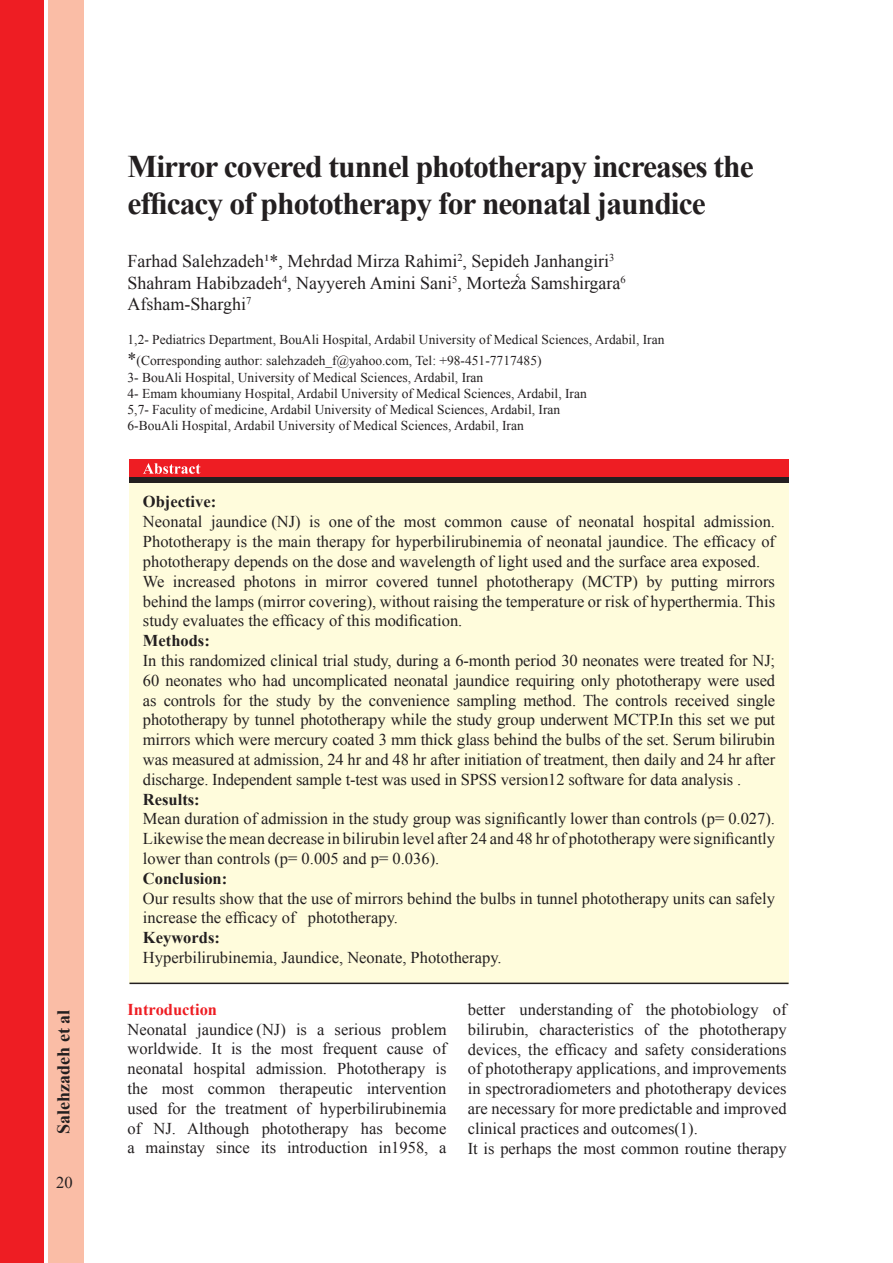
<style>
.page{position:relative;width:893px;height:1263px;background:#fff}
.page>*{position:absolute;margin:0;border:0;box-sizing:border-box;transform-origin:0 0}
.t1{font:700 31.5px/37.8px "Times New Roman";letter-spacing:-.03em;color:#231f20}
.t2{font:18px "Times New Roman";color:#231f20}
.t3{font:700 18px "Times New Roman";color:#231f20}
.t4{font:16.5px/19.8px "Times New Roman";color:#231f20;text-align:justify}
.t5{font:700 16.5px "Times New Roman";color:#231f20}
.t6{font:700 16.5px "Times New Roman";color:#ee1d23}
.t7{font:13.5px "Times New Roman";color:#231f20}
.s1{font-size:18px}
</style>
<div class="page">
<div style="left:37px;top:0;width:47px;height:1263px;background:#fabda6"></div>
<div style="left:0;top:0;width:47px;height:1263px;background:#ee1d23"></div>
<hr style="left:44px;top:0;width:3px;height:1263px;background:#fff">
<div style="left:129px;top:479px;width:660px;height:505px;background:#fffcdc"></div>
<hr style="left:129px;top:982px;width:660px;height:2px;background:#231f20">
<div style="left:129px;top:459px;width:660px;height:24px;background:#ee1d23"></div>
<div style="left:129px;top:478px;width:660px;height:5px;background:#231f20"></div>
<svg style="left:143px;top:463px;width:57px;height:11px"></svg>
<svg style="left:515px;top:274px;width:4px;height:7px"></svg>
<p class="t3" style="left:51px;top:1134px;width:126px;rotate:-90deg">Salehzadeh et al</p>
<p class="t4" style="left:56px;top:1172px;width:18px">20</p>
<p class="t1" style="left:128px;top:146px;width:628px">Mirror covered tunnel phototherapy increases the efficacy of phototherapy for neonatal jaundice</p>
<p class="t2" style="left:128px;top:249px;width:488px">Farhad Salehzadeh¹*, Mehrdad Mirza Rahimi<sup>2</sup>, Sepideh Janhangiri<sup>3</sup></p>
<p class="t2" style="left:128px;top:271px;width:500px">Shahram Habibzadeh<sup>4</sup>, Nayyereh Amini Sani<sup>5</sup>, Morteza Samshirgara<sup>6</sup></p>
<p class="t2" style="left:128px;top:292px;width:125px">Afsham-Sharghi<sup>7</sup></p>
<p class="t7" style="left:128px;top:330px;width:538px">1,2- Pediatrics Department, BouAli Hospital, Ardabil University of Medical Sciences, Ardabil, Iran</p>
<p class="t7" style="left:128px;top:352px;width:416px"><span class="s1">*</span>(Corresponding author: salehzadeh_f@yahoo.com, Tel: +98-451-7717485)</p>
<p class="t7" style="left:128px;top:368px;width:357px">3- BouAli Hospital, University of Medical Sciences, Ardabil, Iran</p>
<p class="t7" style="left:128px;top:384px;width:461px">4- Emam khoumiany Hospital, Ardabil University of Medical Sciences, Ardabil, Iran</p>
<p class="t7" style="left:128px;top:400px;width:434px">5,7- Faculity of medicine, Ardabil University of Medical Sciences, Ardabil, Iran</p>
<p class="t7" style="left:128px;top:417px;width:398px">6-BouAli Hospital, Ardabil University of Medical Sciences, Ardabil, Iran</p>
<p class="t5" style="left:143px;top:491px;width:75px">Objective:</p>
<p class="t4" style="left:143px;top:512px;width:634px">Neonatal jaundice (NJ) is one of the most common cause of neonatal hospital admission.<br>Phototherapy is the main therapy for hyperbilirubinemia of neonatal jaundice. The efficacy of phototherapy depends on the dose and wavelength of light used and the surface area exposed.</p>
<p class="t4" style="left:143px;top:571px;width:634px">We increased photons in mirror covered tunnel phototherapy (MCTP) by putting mirrors behind the lamps (mirror covering), without raising the temperature or risk of hyperthermia. This study evaluates the efficacy of this modification.</p>
<p class="t5" style="left:143px;top:629px;width:68px">Methods:</p>
<p class="t4" style="left:143px;top:650px;width:634px">In this randomized clinical trial study, during a 6-month period 30 neonates were treated for NJ; 60 neonates who had uncomplicated neonatal jaundice requiring only phototherapy were used as controls for the study by the convenience sampling method. The controls received single phototherapy by tunnel phototherapy while the study group underwent MCTP.In this set we put mirrors which were mercury coated 3 mm thick glass behind the bulbs of the set. Serum bilirubin was measured at admission, 24 hr and 48 hr after initiation of treatment, then daily and 24 hr after discharge. Independent sample t-test was used in SPSS version12 software for data analysis .</p>
<p class="t5" style="left:143px;top:788px;width:58px">Results:</p>
<p class="t4" style="left:143px;top:809px;width:634px">Mean duration of admission in the study group was significantly lower than controls (p= 0.027).<br>Likewise the mean decrease in bilirubin level after 24 and 48 hr of phototherapy were significantly lower than controls (p= 0.005 and p= 0.036).</p>
<p class="t5" style="left:143px;top:867px;width:86px">Conclusion:</p>
<p class="t4" style="left:143px;top:888px;width:634px">Our results show that the use of mirrors behind the bulbs in tunnel phototherapy units can safely increase the efficacy of phototherapy.</p>
<p class="t5" style="left:143px;top:926px;width:78px">Keywords:</p>
<p class="t4" style="left:143px;top:947px;width:360px">Hyperbilirubinemia, Jaundice, Neonate, Phototherapy.</p>
<p class="t6" style="left:128px;top:998px;width:91px">Introduction</p>
<p class="t4" style="left:128px;top:1019px;width:320px">Neonatal jaundice (NJ) is a serious problem worldwide. It is the most frequent cause of neonatal hospital admission. Phototherapy is the most common therapeutic intervention used for the treatment of hyperbilirubinemia of NJ. Although phototherapy has become a mainstay since its introduction in1958, a</p>
<p class="t4" style="left:468px;top:999px;width:320px">better understanding of the photobiology of bilirubin, characteristics of the phototherapy devices, the efficacy and safety considerations of phototherapy applications, and improvements in spectroradiometers and phototherapy devices are necessary for more predictable and improved clinical practices and outcomes(1).</p>
<p class="t4" style="left:468px;top:1138px;width:320px">It is perhaps the most common routine therapy</p>
</div>
